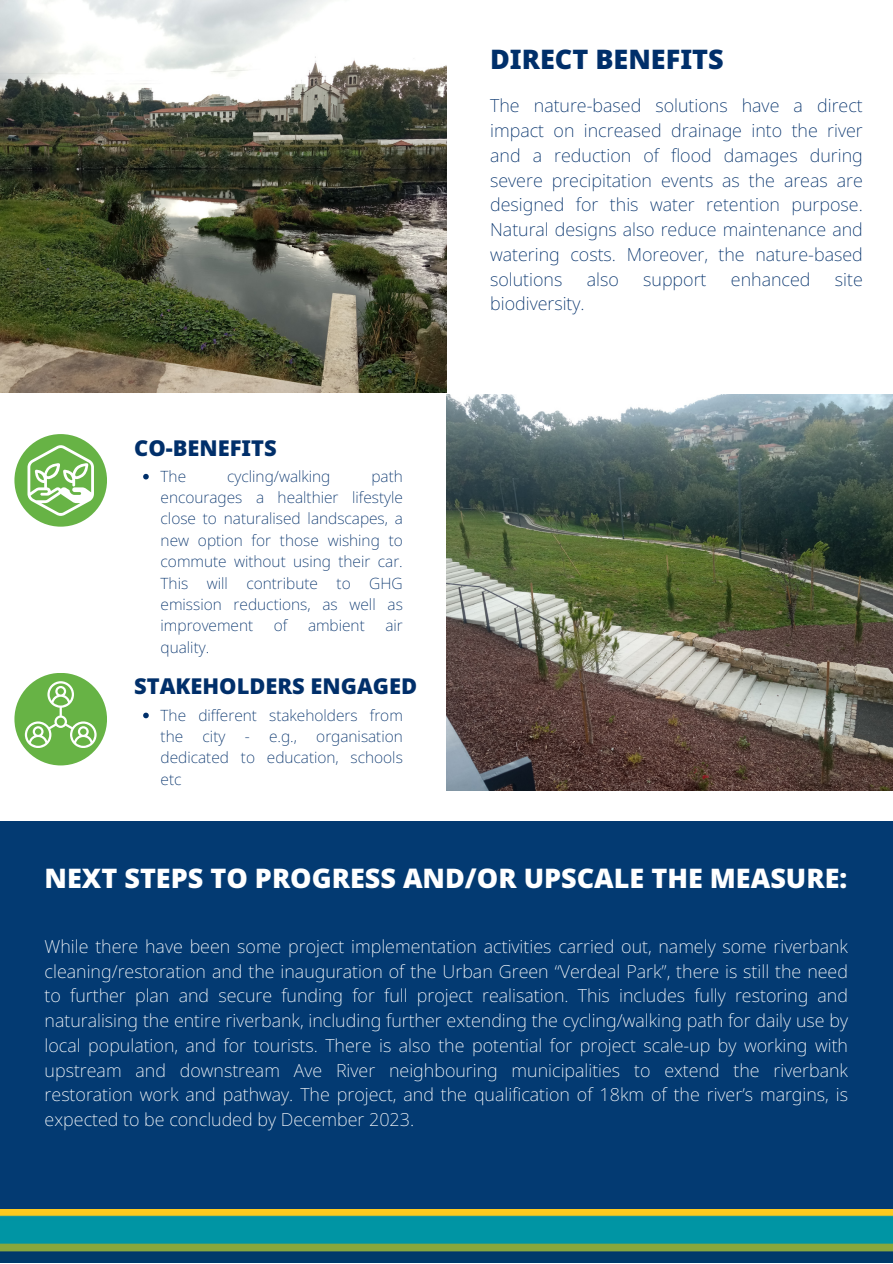
<style>
.page{position:relative;width:893px;height:1264px;background:#fff}
.page>*{position:absolute;margin:0;border:0;box-sizing:border-box;transform-origin:0 0}
.t1{font:900 27px "Noto Sans";color:#fff}
.t2{font:900 27px "Noto Sans";color:#002f6a}
.t3{font:900 21.9px "Noto Sans";color:#002f6a}
.t4{font:200 18px/24.8px "Noto Sans";color:#fff;text-align:justify}
.t5{font:200 18px/24.8px "Noto Sans";color:#002f6a;text-align:justify}
.t6{font:200 15.6px/21.3px "Noto Sans";color:#002f6a;text-align:justify}
</style>
<div class="page">
<img style="left:0;top:0;width:446px;height:392px">
<div style="left:0;top:821px;width:892px;height:414px;background:#033a72"></div>
<img style="left:0;top:1209px;width:892px;height:53px">
<div style="left:14px;top:434px;width:93px;height:92px;background:#67b345;border-radius:50%"></div>
<svg style="left:27px;top:445px;width:67px;height:71px"></svg>
<div style="left:14px;top:673px;width:93px;height:92px;background:#67b345;border-radius:50%"></div>
<svg style="left:25px;top:681px;width:72px;height:66px"></svg>
<img style="left:446px;top:395px;width:446px;height:395px">
<svg style="left:143px;top:474px;width:6px;height:5px"></svg>
<svg style="left:143px;top:712px;width:6px;height:6px"></svg>
<p class="t2" style="left:490px;top:40px;width:235px">DIRECT BENEFITS</p>
<p class="t5" style="left:490px;top:93px;width:374px">The nature-based solutions have a direct impact on increased drainage into the river and a reduction of flood damages during severe precipitation events as the areas are designed for this water retention purpose.<br>Natural designs also reduce maintenance and watering costs. Moreover, the nature-based solutions</p>
<p class="t5" style="left:586px;top:266px;width:34px">also</p>
<p class="t5" style="left:643px;top:266px;width:65px">support</p>
<p class="t5" style="left:730px;top:266px;width:81px">enhanced</p>
<p class="t5" style="left:834px;top:266px;width:29px">site</p>
<p class="t3" style="left:134px;top:432px;width:144px">CO-BENEFITS</p>
<p class="t6" style="left:161px;top:465px;width:27px">The</p>
<p class="t6" style="left:227px;top:465px;width:105px">cycling/walking</p>
<p class="t6" style="left:161px;top:465px;width:244px;text-indent:211px">path encourages a healthier lifestyle close to naturalised landscapes, a new option for those wishing to commute without using their car.<br>This will contribute to GHG emission reductions, as well as improvement</p>
<p class="t6" style="left:274px;top:614px;width:15px">of</p>
<p class="t6" style="left:308px;top:614px;width:58px">ambient</p>
<p class="t6" style="left:385px;top:614px;width:19px">air</p>
<p class="t6" style="left:161px;top:636px;width:50px">quality.</p>
<p class="t3" style="left:134px;top:671px;width:284px">STAKEHOLDERS ENGAGED</p>
<p class="t6" style="left:161px;top:703px;width:244px">The different stakeholders from the city - e.g., organisation dedicated to education, schools etc</p>
<p class="t5" style="left:490px;top:291px;width:96px">biodiversity.</p>
<p class="t1" style="left:45px;top:858px;width:804px">NEXT STEPS TO PROGRESS AND/OR UPSCALE THE MEASURE:</p>
<p class="t4" style="left:45px;top:933px;width:804px">While there have been some project implementation activities carried out, namely some riverbank cleaning/restoration and the inauguration of the Urban Green “Verdeal Park”, there is still the need to further plan and secure funding for full project realisation. This includes fully restoring and naturalising the entire riverbank, including further extending the cycling/walking path for daily use by local population, and for tourists. There is also the potential for project scale-up by working with upstream and downstream Ave River neighbouring municipalities to extend the riverbank restoration work and pathway. The project, and the qualification of 18km of the river’s margins, is expected to be concluded by December 2023.</p>
</div>
